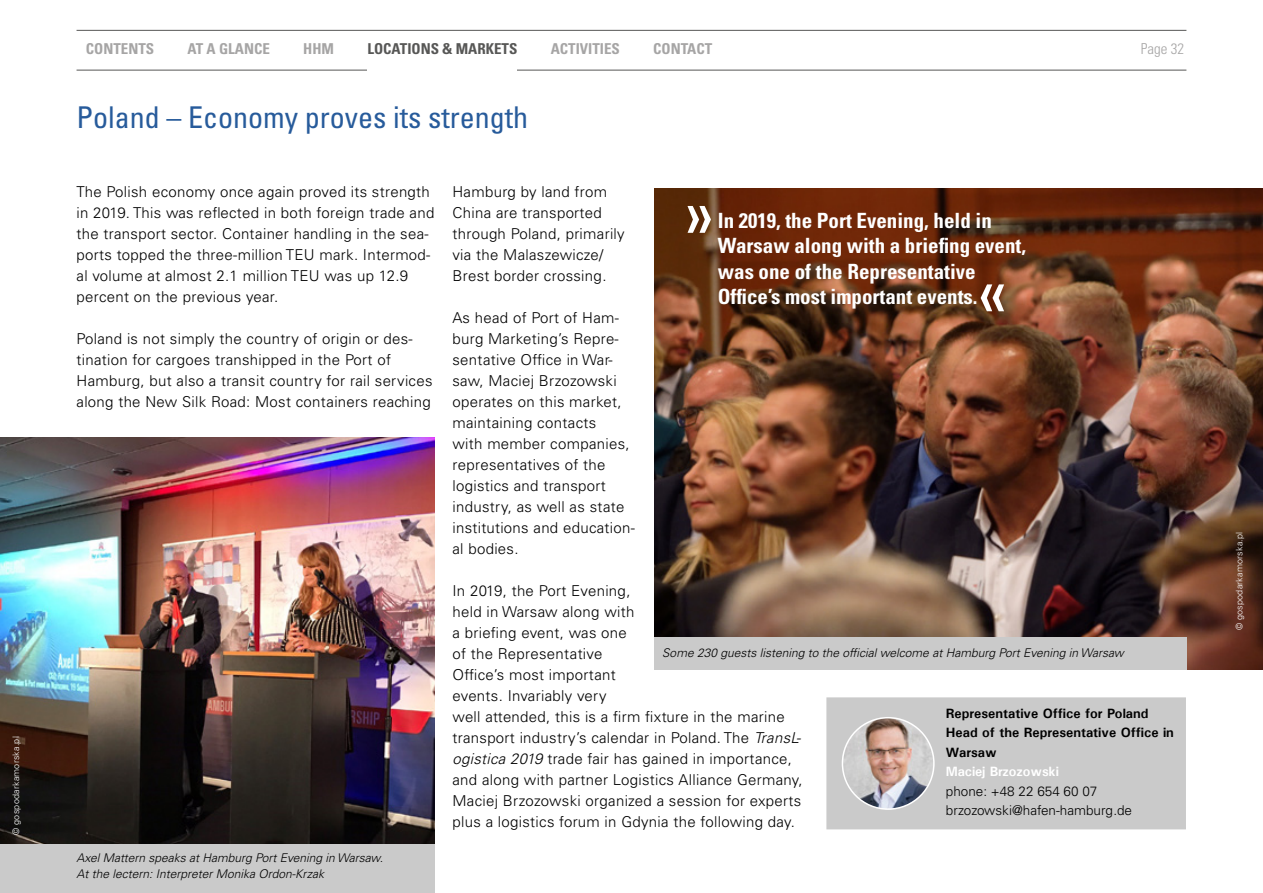
<style>
.page{position:relative;width:1263px;height:893px;background:#fff}
.page>*{position:absolute;margin:0;border:0;box-sizing:border-box;transform-origin:0 0}
.t1{font:condensed 69px "Univers LT Std";color:#fff}
.t2{font:condensed 30px "Univers LT Std";color:#275b9b}
.t3{font:700 condensed 21px/25.5px "Univers LT Std";color:#fff}
.t4{font:300 15px/21px "Univers LT Std";letter-spacing:.02em;color:#000}
.t5{font:700 condensed 15px "Univers LT Std";color:#a6a5a5}
.t6{font:700 condensed 15px "Univers LT Std";color:#575756}
.t7{font:300 condensed 15px "Univers LT Std";color:#a6a5a5}
.t8{font:700 13.5px/19.5px "Univers";color:#000}
.t9{font:300 13.5px/19.5px "Univers LT Std";color:#000}
.t10{font:700 13.5px "Univers";letter-spacing:-.01em;color:#fff}
.t11{font:italic 300 12px/16.5px "Univers LT Std";color:#000}
.t12{font:300 9px "Univers LT Std";letter-spacing:.02em;color:#fff}
.s1{font-style:italic}
</style>
<div class="page">
<hr style="left:77px;top:70px;width:1109px;height:1px;background:#575756">
<hr style="left:77px;top:30px;width:1109px;height:1px;background:#575756">
<div style="left:367px;top:65px;width:150px;height:12px;background:#fff"></div>
<img style="left:654px;top:188px;width:609px;height:481px">
<div style="left:826px;top:697px;width:360px;height:132px;background:#cacaca;border:2px solid #cacaca"></div>
<img style="left:842px;top:718px;width:92px;height:91px;border-radius:46px">
<div style="left:842px;top:717px;width:93px;height:93px;border:2px solid #fff;border-radius:50%"></div>
<div style="left:654px;top:637px;width:532px;height:32px;background:#cacaca"></div>
<img style="left:0;top:437px;width:434px;height:407px">
<div style="left:0;top:844px;width:434px;height:49px;background:#cacaca"></div>
<p class="t12" style="left:11px;top:834px;width:100px;rotate:-90deg">© gospodarkamorska.pl</p>
<p class="t5" style="left:86px;top:40px;width:70px">CONTENTS</p>
<p class="t5" style="left:188px;top:40px;width:84px">AT A GLANCE</p>
<p class="t5" style="left:303px;top:40px;width:32px">HHM</p>
<p class="t6" style="left:367px;top:40px;width:151px">LOCATIONS &amp; MARKETS</p>
<p class="t5" style="left:551px;top:40px;width:71px">ACTIVITIES</p>
<p class="t5" style="left:653px;top:40px;width:61px">CONTACT</p>
<p class="t7" style="left:1141px;top:40px;width:45px">Page 32</p>
<h2 class="t2" style="left:77px;top:99px;width:453px">Poland – Economy proves its strength</h2>
<p class="t4" style="left:77px;top:181px;width:359px">The Polish economy once again proved its strength in 2019. This was reflected in both foreign trade and the transport sector. Container handling in the sea&shy;ports topped the three-million TEU mark. Intermod&shy;al volume at almost 2.1 million TEU was up 12.9 percent on the previous year.</p>
<p class="t4" style="left:77px;top:328px;width:358px">Poland is not simply the country of origin or des&shy;tination for cargoes transhipped in the Port of Hamburg, but also a transit country for rail services along the New Silk Road: Most containers reaching</p>
<p class="t11" style="left:77px;top:849px;width:308px">Axel Mattern speaks at Hamburg Port Evening in Warsaw.<br>At the lectern: Interpreter Monika Ordon-Krzak</p>
<p class="t4" style="left:452px;top:181px;width:174px">Hamburg by land from<br>China are transported through Poland, primarily via the Malaszewicze/<br>Brest border crossing.</p>
<p class="t4" style="left:452px;top:307px;width:184px">As head of Port of Ham&shy;burg Marketing’s Repre&shy;sentative Office in War&shy;saw, Maciej Brzozowski operates on this market, maintaining contacts<br>with member companies, representatives of the logistics and transport industry, as well as state institutions and education&shy;al bodies.</p>
<p class="t4" style="left:452px;top:580px;width:352px">In 2019, the Port Evening,<br>held in Warsaw along with<br>a briefing event, was one<br>of the Representative<br>Office’s most important<br>events. Invariably very<br>well attended, this is a firm fixture in the marine transport industry’s calendar in Poland. The <span class="s1">TransL&shy;ogistica 2019</span> trade fair has gained in importance, and along with partner Logistics Alliance Germany, Maciej Brzozowski organized a session for experts plus a logistics forum in Gdynia the following day.</p>
<h1 class="t1" style="left:682px;top:170px;width:32px">»</h1>
<h3 class="t3" style="left:718px;top:207px;width:310px">In 2019, the Port Evening, held in<br>Warsaw along with a briefing event, was one of the Representative<br>Office’s most important events.</h3>
<h1 class="t1" style="left:978px;top:248px;width:32px">«</h1>
<p class="t11" style="left:662px;top:644px;width:463px">Some 230 guests listening to the official welcome at Hamburg Port Evening in Warsaw</p>
<p class="t8" style="left:946px;top:703px;width:230px">Representative Office for Poland<br>Head of the Representative Office in<br>Warsaw</p>
<p class="t10" style="left:946px;top:763px;width:115px">Maciej Brzozowski</p>
<p class="t9" style="left:946px;top:781px;width:188px">phone: +48 22 654 60 07 brzozowski@hafen-hamburg.de</p>
<p class="t12" style="left:1234px;top:630px;width:100px;rotate:-90deg">© gospodarkamorska.pl</p>
</div>
